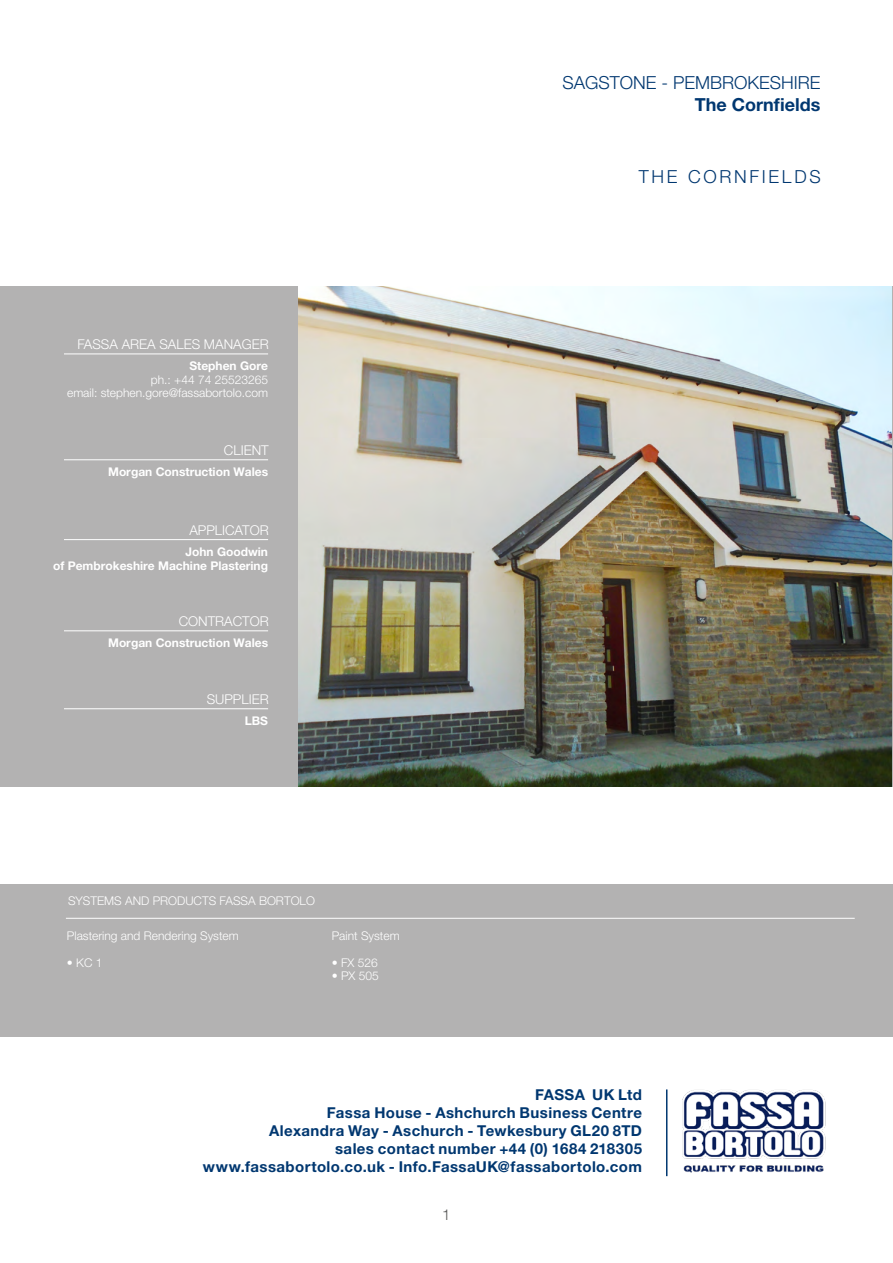
<style>
.page{position:relative;width:893px;height:1263px;background:#fff}
.page>*{position:absolute;margin:0;border:0;box-sizing:border-box;transform-origin:0 0}
.t1{font:300 18px "Helvetica Neue LT Pro";color:#003770}
.t2{font:300 18px "Helvetica Neue LT Pro";letter-spacing:.15em;color:#003770}
.t3{font:700 18px "Helvetica Neue LT Pro";color:#003770}
.t4{font:700 15px/18px "Helvetica Neue LT Pro";letter-spacing:.03em;color:#003770;text-align:right}
.t5{font:300 15px "Helvetica Neue LT Pro";color:#575756}
.t6{font:300 13.5px "Helvetica Neue LT Pro";color:#fff}
.t7{font:300 12px/13.5px "Helvetica Neue LT Pro";color:#fff;text-align:right}
.t8{font:700 12px/13.5px "Helvetica Neue LT Pro";color:#fff;text-align:right}
</style>
<div class="page">
<div style="left:0;top:286px;width:893px;height:501px;background:#b3b2b2"></div>
<div style="left:0;top:884px;width:893px;height:152px;background:#b3b2b2"></div>
<hr style="left:66px;top:918px;width:789px;height:1px;background:#fff">
<hr style="left:666px;top:1089px;width:1px;height:87px;background:#003770">
<hr style="left:64px;top:354px;width:204px;height:1px;background:#fff">
<img style="left:299px;top:286px;width:593px;height:501px">
<hr style="left:64px;top:459px;width:204px;height:1px;background:#fff">
<hr style="left:64px;top:539px;width:204px;height:1px;background:#fff">
<hr style="left:64px;top:630px;width:204px;height:1px;background:#fff">
<hr style="left:64px;top:708px;width:204px;height:1px;background:#fff">
<svg style="left:682px;top:1090px;width:144px;height:83px"></svg>
<p class="t1" style="left:562px;top:72px;width:260px">SAGSTONE - PEMBROKESHIRE</p>
<p class="t3" style="left:695px;top:93px;width:127px">The Cornfields</p>
<p class="t6" style="left:77px;top:336px;width:193px">FASSA AREA SALES MANAGER</p>
<p class="t8" style="left:189px;top:359px;width:80px">Stephen Gore</p>
<p class="t7" style="left:67px;top:373px;width:202px">ph.: +44 74 25523265<br>email: stephen.gore@fassabortolo.com</p>
<p class="t6" style="left:224px;top:442px;width:46px">CLIENT</p>
<p class="t8" style="left:108px;top:465px;width:161px">Morgan Construction Wales</p>
<p class="t6" style="left:189px;top:521px;width:81px">APPLICATOR</p>
<p class="t8" style="left:53px;top:545px;width:217px">John Goodwin<br>of Pembrokeshire Machine Plastering</p>
<p class="t6" style="left:179px;top:613px;width:92px">CONTRACTOR</p>
<p class="t8" style="left:108px;top:636px;width:161px">Morgan Construction Wales</p>
<p class="t6" style="left:207px;top:691px;width:64px">SUPPLIER</p>
<p class="t8" style="left:245px;top:714px;width:25px">LBS</p>
<p class="t7" style="left:68px;top:894px;width:248px">SYSTEMS AND PRODUCTS FASSA BORTOLO</p>
<p class="t7" style="left:67px;top:929px;width:173px">Plastering and Rendering System</p>
<p class="t7" style="left:67px;top:956px;width:37px">• KC 1</p>
<p class="t7" style="left:332px;top:929px;width:70px">Paint System</p>
<p class="t7" style="left:332px;top:956px;width:48px">• FX 526</p>
<p class="t7" style="left:332px;top:969px;width:49px">• PX 505</p>
<p class="t2" style="left:639px;top:166px;width:183px">THE CORNFIELDS</p>
<p class="t4" style="left:203px;top:1085px;width:441px">FASSA UK Ltd<br>Fassa House - Ashchurch Business Centre<br>Alexandra Way - Aschurch - Tewkesbury GL20 8TD<br>sales contact number +44 (0) 1684 218305 www.fassabortolo.co.uk - Info.FassaUK@fassabortolo.com</p>
<p class="t5" style="left:442px;top:1205px;width:10px">1</p>
</div>
